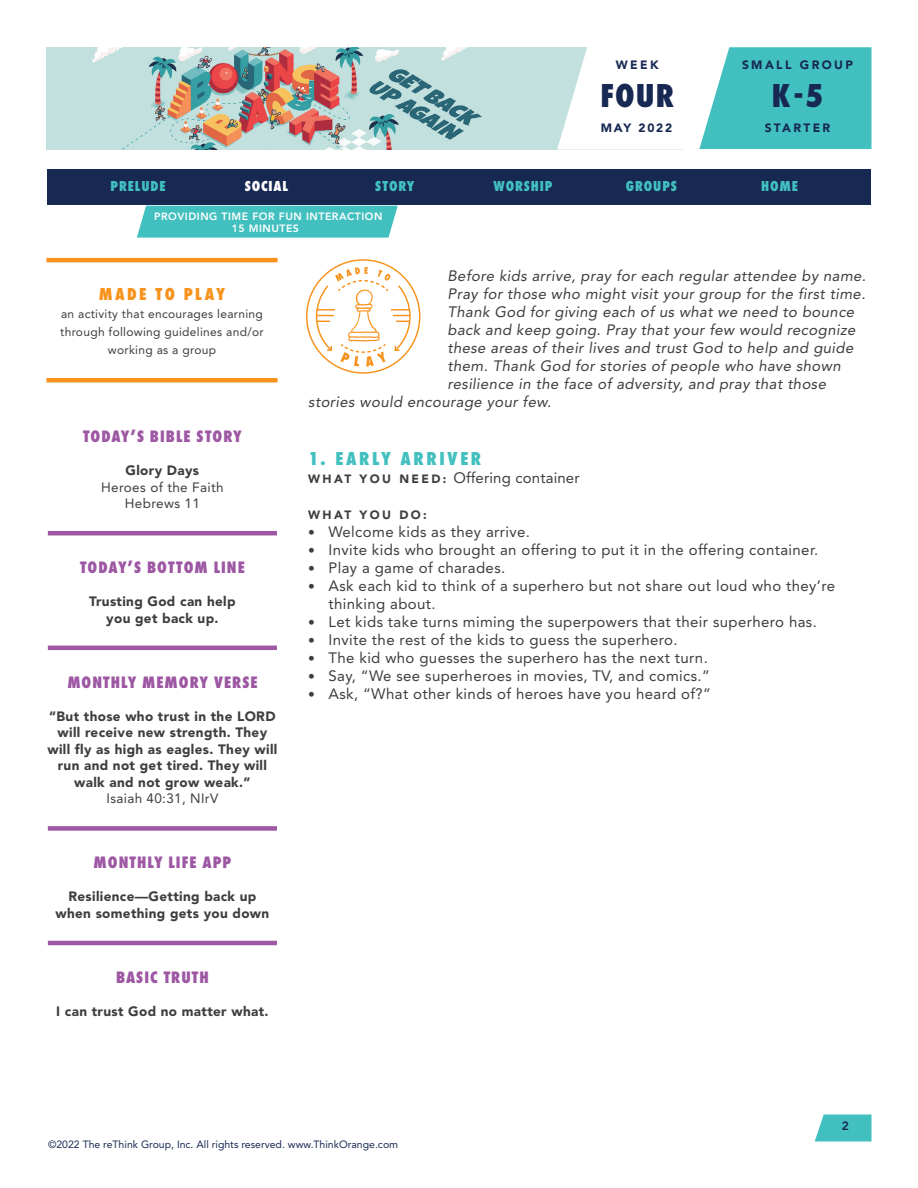
<style>
.page{position:relative;width:918px;height:1188px;background:#fff}
.page>*{position:absolute;margin:0;border:0;box-sizing:border-box;transform-origin:0 0}
.t1{font:800 34.5px "Futura PT Cond";color:#172953}
.Paragraph_Style_1{font:800 19.5px "Futura PT Cond";letter-spacing:.135em;color:#42c0bf}
.Paragraph_Style_1-2{font:800 18px "Futura PT Cond";letter-spacing:.135em;color:#f7931d}
.t2{font:800 17.25px "Futura PT Cond";letter-spacing:.06em;color:#9d57a3}
.Paragraph_Style_1-3{font:15px/18px "Avenir LT Std";letter-spacing:.025em;color:#3e3e3f}
.Paragraph_Style_1-4{font:italic 15px "Avenir LT Std";letter-spacing:.025em;color:#3e3e3f}
.t3{font:800 15px "Futura PT Cond";letter-spacing:.06em;color:#42c0bf}
.t4{font:800 15px "Futura PT Cond";letter-spacing:.06em;color:#fff}
.t5{font:900 13.5px/16.5px "Avenir LT Std";letter-spacing:.025em;color:#3e3e3f;text-align:center}
.t6{font:13.5px/16.5px "Avenir LT Std";letter-spacing:.025em;color:#3e3e3f;text-align:center}
.Paragraph_Style_1-5{font:12px/18px "Avenir LT Std";letter-spacing:.025em;color:#3e3e3f;text-align:center}
.t7{font:900 12px "Avenir LT Std";letter-spacing:.2em;color:#172953}
.Paragraph_Style_1-6{font:900 12px "Avenir LT Std";letter-spacing:.2em;color:#3e3e3f}
.t8{font:800 12px "Avenir LT Std";color:#172953}
.t9{font:10.5px "Avenir LT Std";color:#172953}
.t10{font:800 10.5px/12px "Avenir LT Std";letter-spacing:.05em;color:#fff;text-align:center}
.s1{font-weight:900;font-size:12px}
.s2{font-family:"Avenir";font-size:13.5px}
</style>
<div class="page">
<img style="left:46px;top:47px;width:511px;height:102px">
<svg style="left:557px;top:47px;width:315px;height:103px"></svg>
<svg style="left:815px;top:1114px;width:57px;height:28px;background:#57c7c6"></svg>
<hr style="left:48px;top:531px;width:229px;height:4px;background:#9d57a3">
<hr style="left:48px;top:646px;width:229px;height:4px;background:#9d57a3">
<div style="left:48px;top:826px;width:229px;height:5px;background:#9d57a3"></div>
<hr style="left:48px;top:941px;width:229px;height:4px;background:#9d57a3">
<div style="left:137px;top:206px;width:261px;height:32px;background:#42c0bf"></div>
<div style="left:47px;top:170px;width:824px;height:36px;background:#172953"></div>
<svg style="left:306px;top:259px;width:114px;height:115px"></svg>
<hr style="left:46px;top:378px;width:232px;height:4px;background:#f7931d">
<hr style="left:46px;top:258px;width:232px;height:4px;background:#f7931d">
<p class="t7" style="left:616px;top:58px;width:44px">WEEK</p>
<p class="t7" style="left:742px;top:58px;width:113px">SMALL GROUP</p>
<h1 class="t1" style="left:600px;top:75px;width:75px">FOUR</h1>
<h1 class="t1" style="left:772px;top:75px;width:53px">K-5</h1>
<p class="t7" style="left:765px;top:121px;width:67px">STARTER</p>
<p class="t7" style="left:601px;top:121px;width:73px">MAY 2022</p>
<p class="t3" style="left:111px;top:177px;width:57px">PRELUDE</p>
<p class="t4" style="left:245px;top:177px;width:45px">SOCIAL</p>
<p class="t3" style="left:375px;top:177px;width:41px">STORY</p>
<p class="t3" style="left:494px;top:177px;width:60px">WORSHIP</p>
<p class="t3" style="left:626px;top:177px;width:53px">GROUPS</p>
<p class="t3" style="left:761px;top:177px;width:38px">HOME</p>
<p class="t10" style="left:154px;top:210px;width:230px">PROVIDING TIME FOR FUN INTERACTION<br>15 MINUTES</p>
<p class="Paragraph_Style_1-2" style="left:99px;top:284px;width:128px">MADE TO PLAY</p>
<p class="Paragraph_Style_1-5" style="left:60px;top:305px;width:205px">an activity that encourages learning through following guidelines and/or working as a group</p>
<p class="t2" style="left:83px;top:426px;width:160px">TODAY’S BIBLE STORY</p>
<p class="t5" style="left:126px;top:462px;width:75px">Glory Days</p>
<p class="t6" style="left:101px;top:479px;width:124px">Heroes of the Faith<br>Hebrews 11</p>
<p class="t2" style="left:80px;top:557px;width:166px">TODAY’S BOTTOM LINE</p>
<p class="t5" style="left:89px;top:593px;width:148px">Trusting God can help you get back up.</p>
<p class="t2" style="left:67px;top:672px;width:192px">MONTHLY MEMORY VERSE</p>
<p class="t5" style="left:47px;top:708px;width:231px">“But those who trust in the LORD will receive new strength. They will fly as high as eagles. They will run and not get tired. They will walk and not grow weak.”</p>
<p class="t6" style="left:107px;top:791px;width:113px">Isaiah 40:31, NIrV</p>
<p class="t2" style="left:94px;top:853px;width:139px">MONTHLY LIFE APP</p>
<p class="t5" style="left:56px;top:888px;width:215px">Resilience—Getting back up when something gets you down</p>
<p class="t2" style="left:116px;top:967px;width:94px">BASIC TRUTH</p>
<p class="t5" style="left:56px;top:1003px;width:214px">I can trust God no matter what.</p>
<p class="Paragraph_Style_1-4" style="left:447px;top:267px;width:420px">Before kids arrive, pray for each regular attendee by name.</p>
<p class="Paragraph_Style_1-4" style="left:447px;top:285px;width:420px">Pray for those who might visit your group for the first time.</p>
<p class="Paragraph_Style_1-4" style="left:447px;top:303px;width:408px">Thank God for giving each of us what we need to bounce</p>
<p class="Paragraph_Style_1-4" style="left:447px;top:321px;width:409px">back and keep going. Pray that your few would recognize</p>
<p class="Paragraph_Style_1-4" style="left:447px;top:339px;width:408px">these areas of their lives and trust God to help and guide</p>
<p class="Paragraph_Style_1-4" style="left:447px;top:357px;width:395px">them. Thank God for stories of people who have shown</p>
<p class="Paragraph_Style_1-4" style="left:447px;top:375px;width:380px">resilience in the face of adversity, and pray that those</p>
<p class="Paragraph_Style_1-4" style="left:308px;top:393px;width:245px">stories would encourage your few.</p>
<p class="Paragraph_Style_1" style="left:308px;top:447px;width:175px">1. EARLY ARRIVER</p>
<p class="Paragraph_Style_1-3" style="left:308px;top:469px;width:273px"><span class="s1">W H AT Y O U N E E D :</span> Offering container</p>
<p class="Paragraph_Style_1-6" style="left:308px;top:508px;width:120px">WHAT YOU DO:</p>
<p class="Paragraph_Style_1-3" style="left:308px;top:523px;width:223px"><span class="s2">•</span> Welcome kids as they arrive.</p>
<p class="Paragraph_Style_1-3" style="left:308px;top:541px;width:512px"><span class="s2">•</span> Invite kids who brought an offering to put it in the offering container.</p>
<p class="Paragraph_Style_1-3" style="left:308px;top:559px;width:199px"><span class="s2">•</span> Play a game of charades.</p>
<p class="Paragraph_Style_1-3" style="left:328px;top:577px;width:508px;text-indent:-20px"><span class="s2">•</span> Ask each kid to think of a superhero but not share out loud who they’re thinking about.</p>
<p class="Paragraph_Style_1-3" style="left:308px;top:613px;width:510px"><span class="s2">•</span> Let kids take turns miming the superpowers that their superhero has.</p>
<p class="Paragraph_Style_1-3" style="left:308px;top:631px;width:371px"><span class="s2">•</span> Invite the rest of the kids to guess the superhero.</p>
<p class="Paragraph_Style_1-3" style="left:308px;top:649px;width:401px"><span class="s2">•</span> The kid who guesses the superhero has the next turn.</p>
<p class="Paragraph_Style_1-3" style="left:308px;top:667px;width:403px"><span class="s2">•</span> Say, “We see superheroes in movies, TV, and comics.”</p>
<p class="Paragraph_Style_1-3" style="left:308px;top:685px;width:404px"><span class="s2">•</span> Ask, “What other kinds of heroes have you heard of?”</p>
<p class="t8" style="left:842px;top:1118px;width:9px">2</p>
<p class="t9" style="left:48px;top:1138px;width:352px">©2022 The reThink Group, Inc. All rights reserved. www.ThinkOrange.com</p>
</div>
